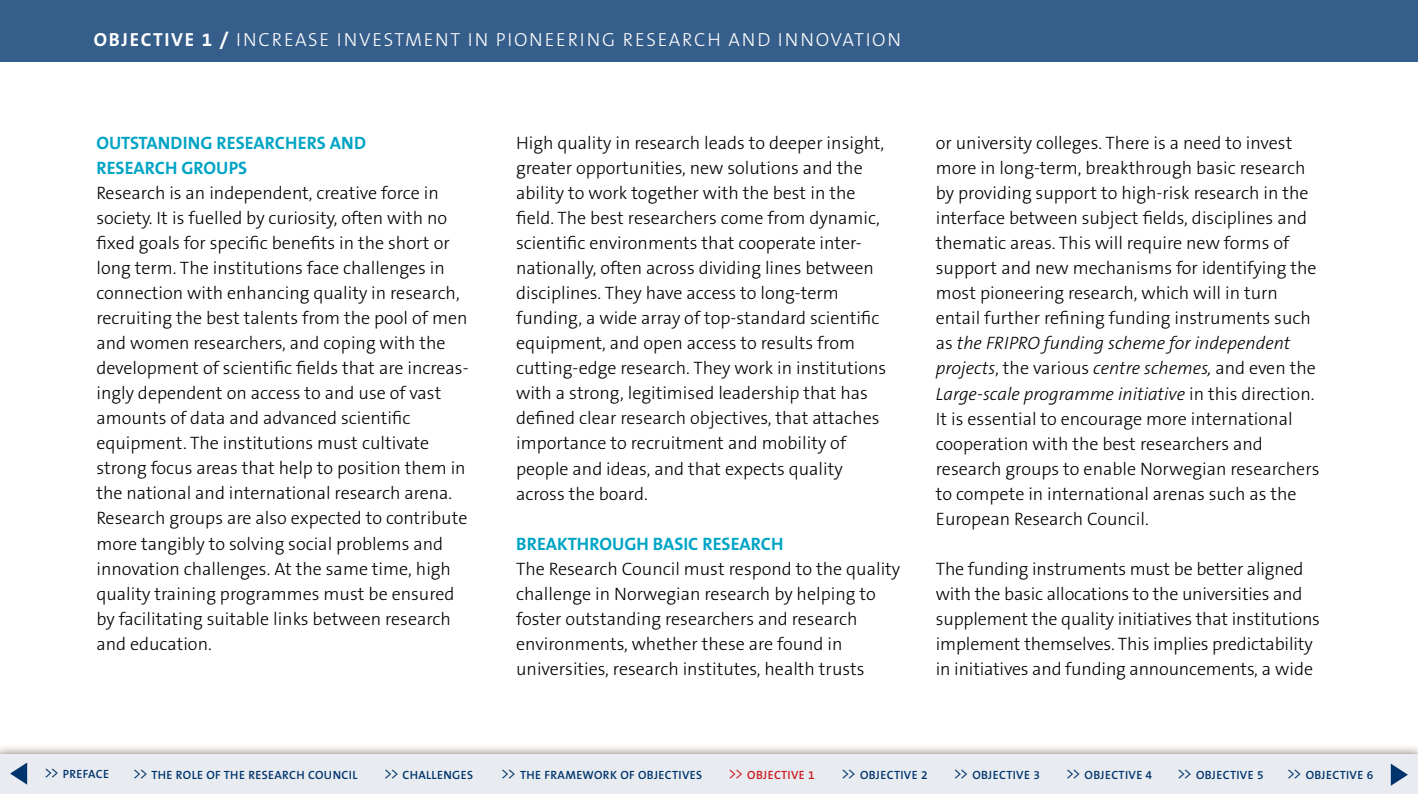
<style>
.page{position:relative;width:1418px;height:794px;background:#fff}
.page>*{position:absolute;margin:0;border:0;box-sizing:border-box;transform-origin:0 0}
.t1{font:300 19px "The Sans B3";letter-spacing:.09em;color:#fff}
.t2{font:300 18px/25px "The Sans B3";color:#000}
.t3{font:700 18px/25px "The Sans B7";color:#00a4c4}
.t4{font:600 12px "The Sans B6";letter-spacing:.03em;color:#00346c}
.t5{font:600 12px "The Sans B6";letter-spacing:.03em;color:#ce1b22}
.s1{font-family:"The Sans B7";font-weight:700}
.s2{font-style:italic}
.s3{font-family:"The Sans B4";font-weight:300;font-size:16.2px}
</style>
<div class="page">
<div style="left:0;top:0;width:1417px;height:61px;background:#365e8b"></div>
<svg style="left:0;top:747px;width:1417px;height:7px;background:#dedad6"></svg>
<div style="left:0;top:754px;width:1417px;height:40px;background:#e8ecf0"></div>
<svg style="left:10px;top:762px;width:17px;height:22px"></svg>
<svg style="left:1390px;top:763px;width:17px;height:22px"></svg>
<p class="t1" style="left:94px;top:30px;width:808px"><span class="s1">OBJECTIVE 1 /</span> INCREASE INVESTMENT IN PIONEERING RESEARCH AND INNOVATION</p>
<p class="t3" style="left:96px;top:131px;width:271px">OUTSTANDING RESEARCHERS AND<br>RESEARCH GROUPS</p>
<p class="t2" style="left:96px;top:181px;width:374px">Research is an independent, creative force in society. It is fuelled by curiosity, often with no fixed goals for specific benefits in the short or long term. The institutions face challenges in connection with enhancing quality in research, recruiting the best talents from the pool of men and women researchers, and coping with the development of scientific fields that are increas&shy;ingly dependent on access to and use of vast amounts of data and advanced scientific equipment. The institutions must cultivate strong focus areas that help to position them in the national and international research arena.<br>Research groups are also expected to contribute more tangibly to solving social problems and innovation challenges. At the same time, high quality training programmes must be ensured by facilitating suitable links between research and education.</p>
<p class="t2" style="left:516px;top:131px;width:372px">High quality in research leads to deeper insight, greater opportunities, new solutions and the ability to work together with the best in the field. The best researchers come from dynamic, scientific environments that cooperate inter&shy;nationally, often across dividing lines between disciplines. They have access to long-term funding, a wide array of top-standard scientific equipment, and open access to results from cutting-edge research. They work in institutions with a strong, legitimised leadership that has defined clear research objectives, that attaches importance to recruitment and mobility of people and ideas, and that expects quality across the board.</p>
<p class="t3" style="left:516px;top:531px;width:269px">BREAKTHROUGH BASIC RESEARCH</p>
<p class="t2" style="left:516px;top:557px;width:385px">The Research Council must respond to the quality challenge in Norwegian research by helping to foster outstanding researchers and research environments, whether these are found in universities, research institutes, health trusts</p>
<p class="t2" style="left:935px;top:132px;width:385px">or university colleges. There is a need to invest more in long-term, breakthrough basic research by providing support to high-risk research in the interface between subject fields, disciplines and thematic areas. This will require new forms of support and new mechanisms for identifying the most pioneering research, which will in turn entail further refining funding instruments such as <span class="s2">the FRIPRO funding scheme for independent projects</span>, the various <span class="s2">centre schemes,</span> and even the <span class="s2">Large-scale programme initiative</span> in this direction.<br>It is essential to encourage more international cooperation with the best researchers and research groups to enable Norwegian researchers to compete in international arenas such as the European Research Council.</p>
<p class="t2" style="left:935px;top:557px;width:386px">The funding instruments must be better aligned with the basic allocations to the universities and supplement the quality initiatives that institutions implement themselves. This implies predictability in initiatives and funding announcements, a wide</p>
<p class="t4" style="left:44px;top:768px;width:67px"><span class="s3">&gt;&gt;</span> PREFACE</p>
<p class="t4" style="left:132px;top:768px;width:227px"><span class="s3">&gt;&gt;</span> THE ROLE OF THE RESEARCH COUNCIL</p>
<p class="t4" style="left:383px;top:768px;width:91px"><span class="s3">&gt;&gt;</span> CHALLENGES</p>
<p class="t4" style="left:500px;top:768px;width:203px"><span class="s3">&gt;&gt;</span> THE FRAMEWORK OF OBJECTIVES</p>
<p class="t5" style="left:728px;top:768px;width:88px"><span class="s3">&gt;&gt;</span> OBJECTIVE 1</p>
<p class="t4" style="left:840px;top:768px;width:88px"><span class="s3">&gt;&gt;</span> OBJECTIVE 2</p>
<p class="t4" style="left:953px;top:768px;width:88px"><span class="s3">&gt;&gt;</span> OBJECTIVE 3</p>
<p class="t4" style="left:1065px;top:768px;width:88px"><span class="s3">&gt;&gt;</span> OBJECTIVE 4</p>
<p class="t4" style="left:1176px;top:768px;width:88px"><span class="s3">&gt;&gt;</span> OBJECTIVE 5</p>
<p class="t4" style="left:1286px;top:768px;width:88px"><span class="s3">&gt;&gt;</span> OBJECTIVE 6</p>
</div>
